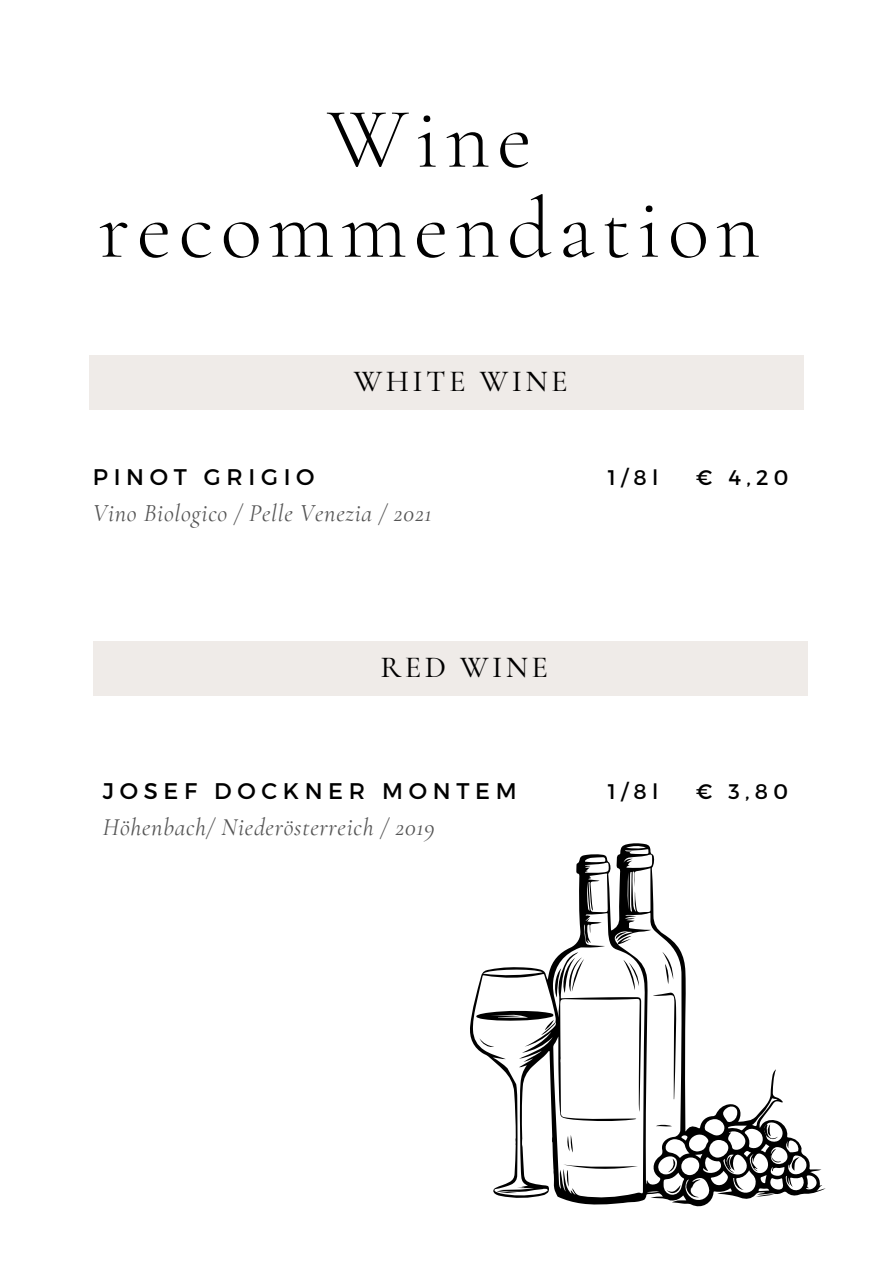
<style>
.page{position:relative;width:894px;height:1264px;background:#fff}
.page>*{position:absolute;margin:0;border:0;box-sizing:border-box;transform-origin:0 0}
.t1{font:300 86.55px/90px "Cormorant Garamond";letter-spacing:.08em;color:#000;text-align:center}
.t2{font:500 30.6px "Cormorant Garamond";letter-spacing:.11em;color:#000}
.t3{font:italic 24.45px "Cormorant Garamond";letter-spacing:.03em;color:#545454}
.t4{font:22.65px "Montserrat";letter-spacing:.25em;color:#000}
.t5{font:21.15px "Montserrat";letter-spacing:.25em;color:#000}
</style>
<div class="page">
<div style="left:89px;top:355px;width:715px;height:55px;background:#efebe8"></div>
<div style="left:93px;top:641px;width:714px;height:54px;background:#efebe8"></div>
<svg style="left:470px;top:843px;width:355px;height:364px"></svg>
<svg style="left:755px;top:1193px;width:18px;height:3px"></svg>
<svg style="left:726px;top:1155px;width:5px;height:14px"></svg>
<svg style="left:553px;top:957px;width:31px;height:40px"></svg>
<svg style="left:623px;top:959px;width:16px;height:31px"></svg>
<svg style="left:563px;top:1164px;width:74px;height:22px"></svg>
<svg style="left:566px;top:1134px;width:6px;height:18px"></svg>
<svg style="left:652px;top:992px;width:24px;height:107px"></svg>
<svg style="left:662px;top:951px;width:11px;height:33px"></svg>
<svg style="left:655px;top:1124px;width:17px;height:2px"></svg>
<svg style="left:615px;top:931px;width:16px;height:13px"></svg>
<svg style="left:476px;top:1010px;width:79px;height:37px"></svg>
<svg style="left:497px;top:1190px;width:19px;height:3px"></svg>
<svg style="left:666px;top:1184px;width:14px;height:9px"></svg>
<svg style="left:667px;top:1158px;width:8px;height:14px"></svg>
<svg style="left:791px;top:1157px;width:8px;height:13px"></svg>
<svg style="left:763px;top:1124px;width:14px;height:16px"></svg>
<h3 class="t1" style="left:99px;top:94px;width:663px">Wine recommendation</h3>
<h1 class="t2" style="left:354px;top:363px;width:215px">WHITE WINE</h1>
<h4 class="t4" style="left:93px;top:462px;width:223px">PINOT GRIGIO</h4>
<p class="t3" style="left:93px;top:499px;width:340px">Vino Biologico / Pelle Venezia / 2021</p>
<h2 class="t5" style="left:607px;top:464px;width:52px">1/8l</h2>
<h2 class="t5" style="left:695px;top:464px;width:94px">€ 4,20</h2>
<h2 class="t2" style="left:380px;top:649px;width:169px">RED WINE</h2>
<h3 class="t4" style="left:103px;top:776px;width:415px">JOSEF DOCKNER MONTEM</h3>
<h4 class="t3" style="left:103px;top:812px;width:333px">Höhenbach/ Niederösterreich / 2019</h4>
<p class="t5" style="left:607px;top:777px;width:52px">1/8l</p>
<p class="t5" style="left:695px;top:777px;width:94px">€ 3,80</p>
</div>
